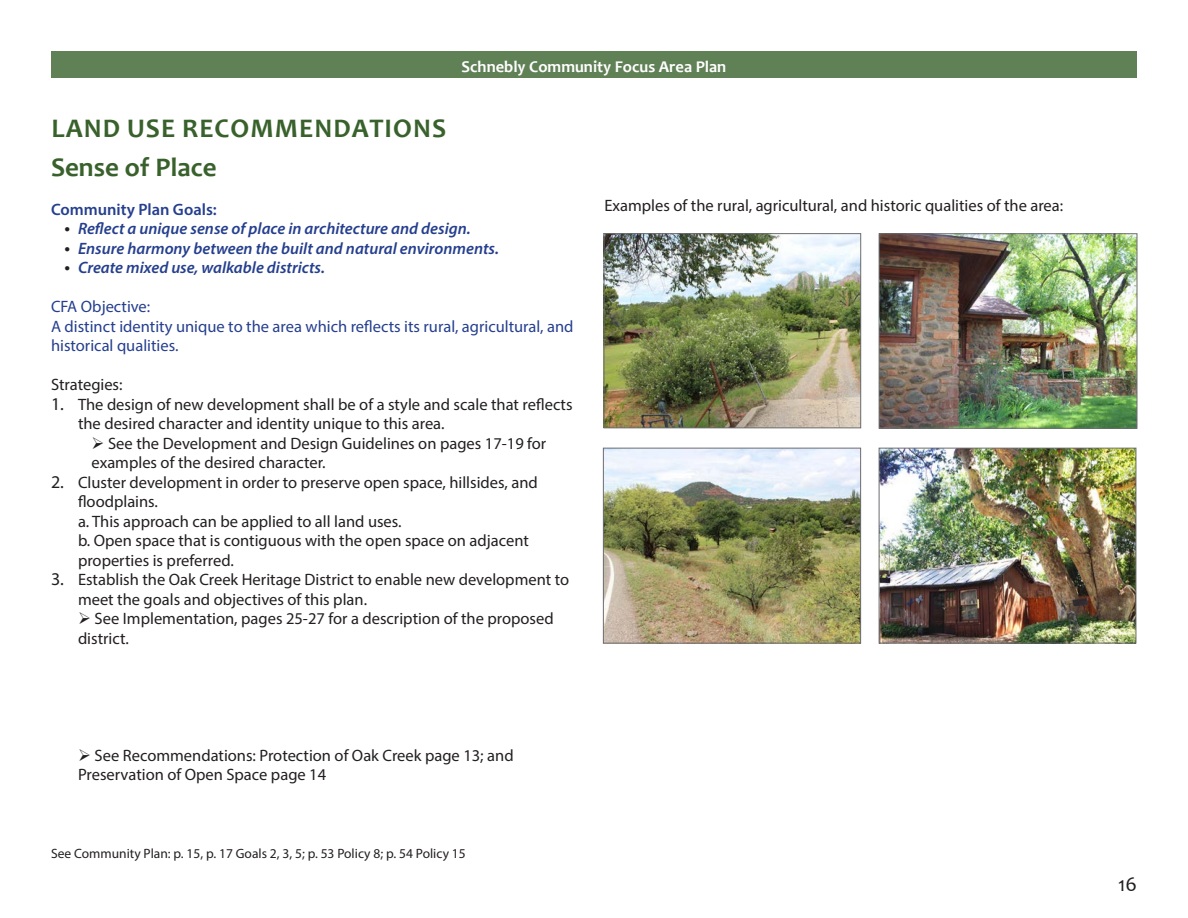
<style>
.page{position:relative;width:1188px;height:918px;background:#fff}
.page>*{position:absolute;margin:0;border:0;box-sizing:border-box;transform-origin:0 0}
.level_1{font:700 27px "Candara";letter-spacing:.04em;color:#39612c}
.level_2{font:700 27px "Candara";color:#39612c}
.t1{font:21px "Candara";color:#231f20}
.Paragraph_Style_2{font:16.5px/19.5px "Myriad Pro";color:#231f20}
.t2{font:italic 600 16.5px "Myriad Pro";color:#253f8e}
.t3{font:16.5px/19.5px "Myriad Pro";color:#253f8e}
.t4{font:700 16.5px "Candara";color:#fff}
.t5{font:600 16.5px "Myriad Pro";color:#253f8e}
.Paragraph_Style_2-2{font:13.5px "Myriad Pro";color:#231f20}
.s1{font-size:18px;color:#231f20}
.s2{font-size:18px}
</style>
<div class="page">
<div style="left:51px;top:51px;width:1086px;height:27px;background:#608056"></div>
<img style="left:606px;top:235px;width:253px;height:191px">
<div style="left:604px;top:233px;width:257px;height:195px;border:1px solid #6c6d70"></div>
<img style="left:605px;top:450px;width:254px;height:192px">
<div style="left:603px;top:448px;width:258px;height:196px;border:1px solid #6c6d70"></div>
<img style="left:881px;top:450px;width:253px;height:192px">
<div style="left:879px;top:448px;width:257px;height:196px;border:1px solid #6c6d70"></div>
<img style="left:881px;top:235px;width:254px;height:192px">
<div style="left:879px;top:233px;width:258px;height:196px;border:1px solid #6c6d70"></div>
<p class="t4" style="left:462px;top:56px;width:266px">Schnebly Community Focus Area Plan</p>
<p class="level_1" style="left:52px;top:111px;width:396px">LAND USE RECOMMENDATIONS</p>
<p class="level_2" style="left:51px;top:150px;width:167px">Sense of Place</p>
<p class="t5" style="left:51px;top:198px;width:167px">Community Plan Goals:</p>
<p class="t2" style="left:64px;top:218px;width:408px"><span class="s1">•</span> Reflect a unique sense of place in architecture and design.</p>
<p class="t2" style="left:64px;top:237px;width:436px"><span class="s1">•</span> Ensure harmony between the built and natural environments.</p>
<p class="t2" style="left:64px;top:257px;width:262px"><span class="s1">•</span> Create mixed use, walkable districts.</p>
<p class="t3" style="left:51px;top:296px;width:101px">CFA Objective:</p>
<p class="t3" style="left:51px;top:316px;width:524px">A distinct identity unique to the area which reflects its rural, agricultural, and historical qualities.</p>
<p class="Paragraph_Style_2" style="left:51px;top:374px;width:73px">Strategies:</p>
<p class="Paragraph_Style_2" style="left:78px;top:394px;width:496px;text-indent:-27px"><span class="s2">1.</span> The design of new development shall be of a style and scale that reflects the desired character and identity unique to this area.</p>
<p class="Paragraph_Style_2" style="left:91px;top:433px;width:456px">➢ See the Development and Design Guidelines on pages 17-19 for examples of the desired character.</p>
<p class="Paragraph_Style_2" style="left:78px;top:472px;width:461px;text-indent:-27px"><span class="s2">2.</span> Cluster development in order to preserve open space, hillsides, and floodplains.</p>
<p class="Paragraph_Style_2" style="left:78px;top:511px;width:325px">a. This approach can be applied to all land uses.</p>
<p class="Paragraph_Style_2" style="left:78px;top:530px;width:452px">b. Open space that is contiguous with the open space on adjacent properties is preferred.</p>
<p class="Paragraph_Style_2" style="left:78px;top:569px;width:493px;text-indent:-27px"><span class="s2">3.</span> Establish the Oak Creek Heritage District to enable new development to meet the goals and objectives of this plan.</p>
<p class="Paragraph_Style_2" style="left:78px;top:608px;width:477px">➢ See Implementation, pages 25-27 for a description of the proposed district.</p>
<p class="Paragraph_Style_2" style="left:604px;top:195px;width:460px">Examples of the rural, agricultural, and historic qualities of the area:</p>
<p class="Paragraph_Style_2" style="left:78px;top:745px;width:437px">➢ See Recommendations: Protection of Oak Creek page 13; and<br>Preservation of Open Space page 14</p>
<p class="Paragraph_Style_2-2" style="left:51px;top:845px;width:416px">See Community Plan: p. 15, p. 17 Goals 2, 3, 5; p. 53 Policy 8; p. 54 Policy 15</p>
<p class="t1" style="left:1118px;top:871px;width:20px">16</p>
</div>
